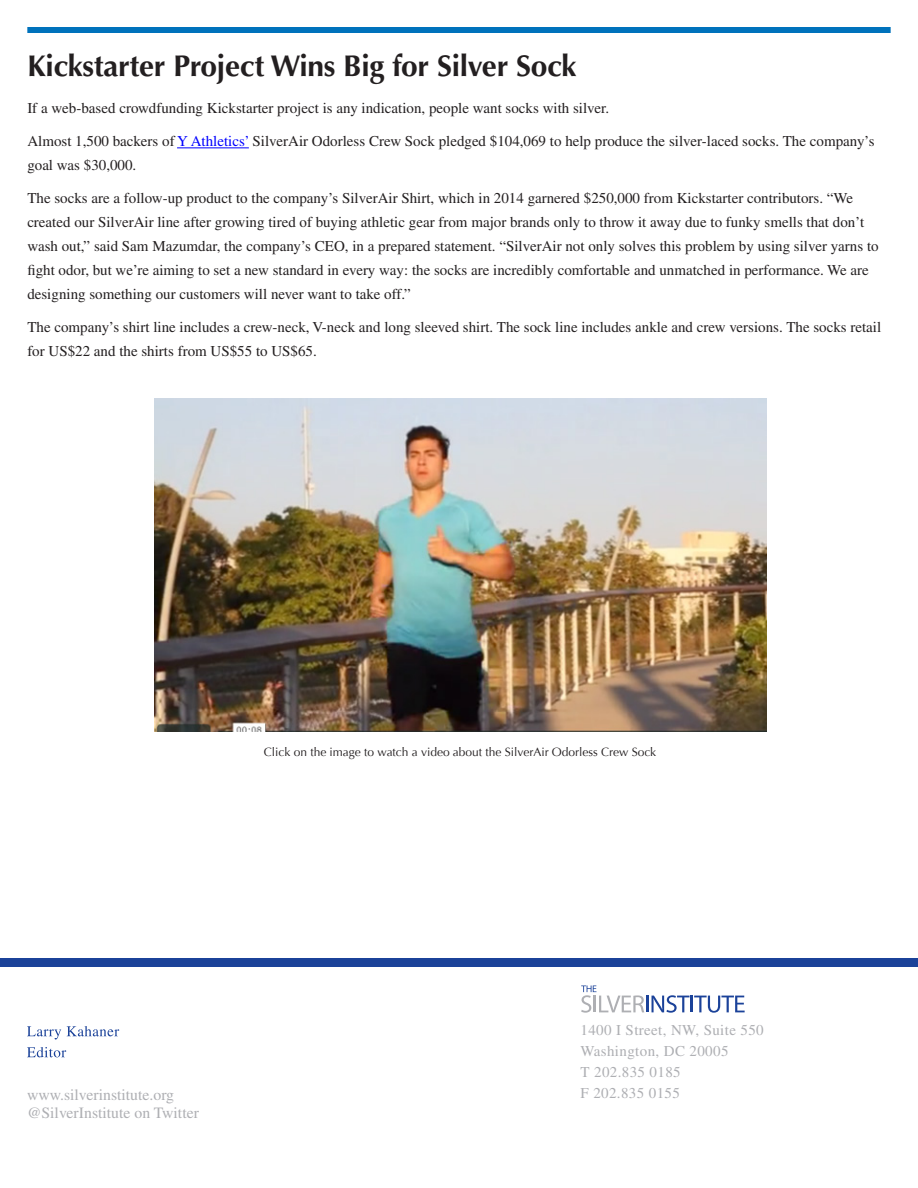
<style>
.page{position:relative;width:918px;height:1188px;background:#fff}
.page>*{position:absolute;margin:0;border:0;box-sizing:border-box;transform-origin:0 0}
.Heads{font:700 30px "Optima";letter-spacing:-.01em;color:#231f20}
.t1{font:15.75px "Times";color:#aeafb3}
.Body_Copy{font:15px/24px "Times";color:#231f20}
.Captions{font:15px "Times";letter-spacing:.025em;color:#aeafb3}
.Captions-2{font:12px "Optima";color:#231f20}
.s1{color:#00f}
</style>
<div class="page">
<svg style="left:27px;top:1026px;width:34px;height:14px"></svg>
<svg style="left:67px;top:1026px;width:52px;height:10px"></svg>
<svg style="left:27px;top:1047px;width:39px;height:10px"></svg>
<div style="left:0;top:958px;width:918px;height:9px;background:#1b4299"></div>
<svg style="left:581px;top:985px;width:164px;height:28px"></svg>
<div style="left:27px;top:27px;width:864px;height:6px;background:#0072bc"></div>
<hr style="left:177px;top:147px;width:72px;height:1px;background:#00f">
<img style="left:154px;top:398px;width:612px;height:334px">
<p class="Heads" style="left:27px;top:48px;width:551px">Kickstarter Project Wins Big for Silver Sock</p>
<p class="Body_Copy" style="left:27px;top:96px;width:583px">If a web-based crowdfunding Kickstarter project is any indication, people want socks with silver.</p>
<p class="Body_Copy" style="left:27px;top:129px;width:849px">Almost 1,500 backers of <span class="s1">Y Athletics’</span> SilverAir Odorless Crew Sock pledged $104,069 to help produce the silver-laced socks. The company’s goal was $30,000.</p>
<p class="Body_Copy" style="left:27px;top:186px;width:853px">The socks are a follow-up product to the company’s SilverAir Shirt, which in 2014 garnered $250,000 from Kickstarter contributors. “We created our SilverAir line after growing tired of buying athletic gear from major brands only to throw it away due to funky smells that don’t wash out,” said Sam Mazumdar, the company’s CEO, in a prepared statement. “SilverAir not only solves this problem by using silver yarns to fight odor, but we’re aiming to set a new standard in every way: the socks are incredibly comfortable and unmatched in performance. We are designing something our customers will never want to take off.”</p>
<p class="Body_Copy" style="left:27px;top:315px;width:855px">The company’s shirt line includes a crew-neck, V-neck and long sleeved shirt. The sock line includes ankle and crew versions. The socks retail for US$22 and the shirts from US$55 to US$65.</p>
<p class="Captions-2" style="left:264px;top:745px;width:394px">Click on the image to watch a video about the SilverAir Odorless Crew Sock</p>
<p class="t1" style="left:27px;top:1085px;width:149px">www.silverinstitute.org</p>
<p class="t1" style="left:27px;top:1104px;width:173px">@SilverInstitute on Twitter</p>
<p class="Captions" style="left:580px;top:1022px;width:185px">1400 I Street, NW, Suite 550</p>
<p class="Captions" style="left:580px;top:1043px;width:150px">Washington, DC 20005</p>
<p class="Captions" style="left:580px;top:1064px;width:102px">T 202.835 0185</p>
<p class="Captions" style="left:580px;top:1085px;width:101px">F 202.835 0155</p>
</div>
